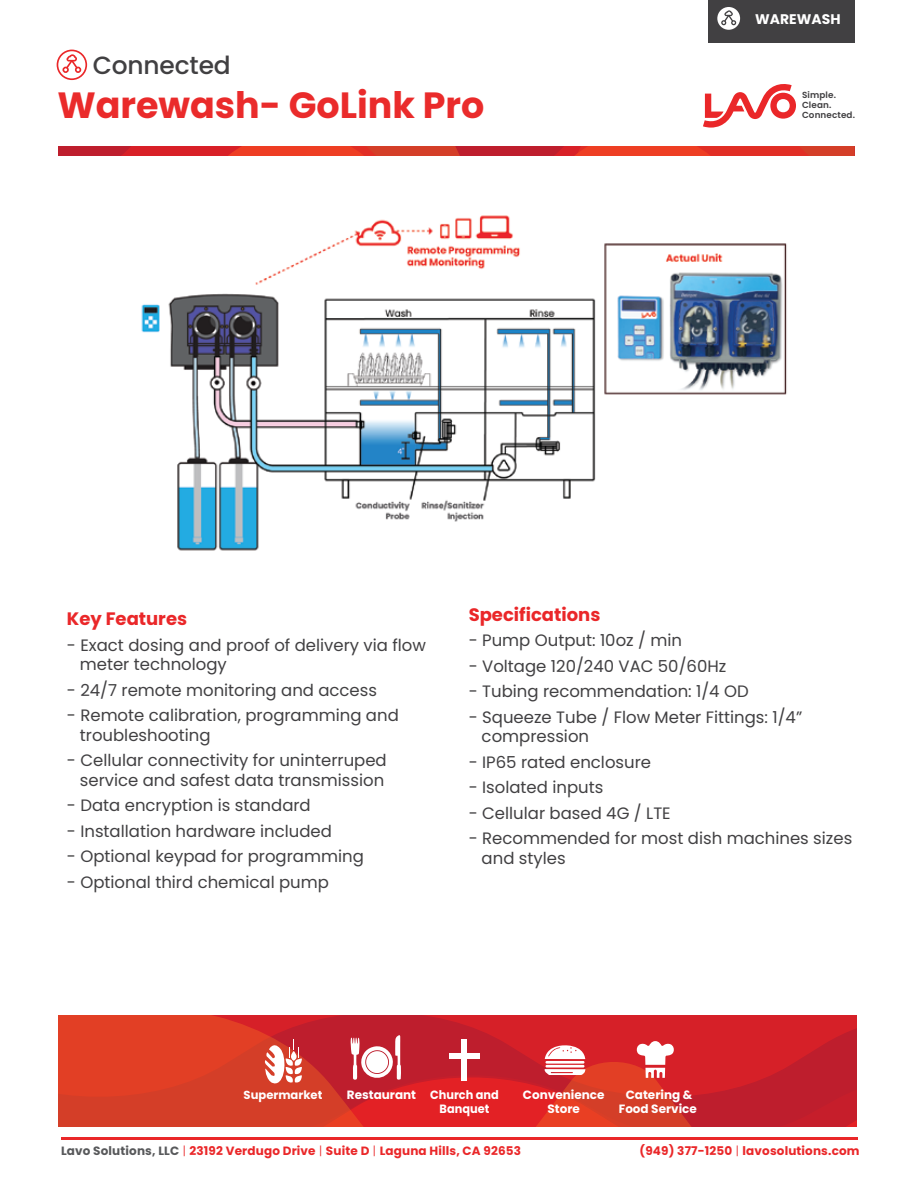
<style>
.page{position:relative;width:918px;height:1188px;background:#fff}
.page>*{position:absolute;margin:0;border:0;box-sizing:border-box;transform-origin:0 0}
.t1{font:700 36.45px "Poppins";color:#ea2b2b}
.t2{font:500 24.9px "Poppins";letter-spacing:-.005em;color:#414042}
.t3{font:700 18px "Poppins";color:#ea2729}
.t4{font:16.5px/19.5px "Poppins";color:#414042}
.t5{font:700 13.95px "Poppins";color:#fff}
.t6{font:700 12px "Poppins";letter-spacing:.01em;color:#ea2729}
.t7{font:700 12px/14.4px "Poppins";color:#fff;text-align:center}
.t8{font:700 11.7px "Poppins";color:#fff}
.t9{font:600 8.85px/9.9px "Poppins";letter-spacing:.01em;color:#414042}
.s1{color:#58595b}
.s2{font-weight:300}
</style>
<div class="page">
<hr style="left:61px;top:1137px;width:797px;height:2px;background:#ea2729">
<img style="left:141px;top:215px;width:646px;height:336px">
<div style="left:708px;top:0;width:147px;height:43px;background:#414042"></div>
<svg style="left:58px;top:146px;width:797px;height:9px;background:#d92f26"></svg>
<svg style="left:703px;top:84px;width:93px;height:44px"></svg>
<div style="left:57px;top:50px;width:30px;height:30px;border:2px solid #ea2729;border-radius:50%"></div>
<div style="left:62px;top:67px;width:7px;height:6px;border:2px solid #ea2729;border-radius:50%"></div>
<svg style="left:65px;top:54px;width:16px;height:19px"></svg>
<svg style="left:717px;top:7px;width:23px;height:23px"></svg>
<svg style="left:721px;top:10px;width:15px;height:15px"></svg>
<svg style="left:58px;top:1015px;width:111px;height:112px;background:#dd3e25"></svg>
<svg style="left:169px;top:1015px;width:687px;height:112px;background:#d33232"></svg>
<div style="left:461px;top:1039px;width:5px;height:41px;background:#fff"></div>
<div style="left:449px;top:1053px;width:31px;height:6px;background:#fff"></div>
<h2 class="t2" style="left:93px;top:51px;width:140px">Connected</h2>
<h1 class="t1" style="left:57px;top:84px;width:429px">Warewash- GoLink Pro</h1>
<p class="t5" style="left:755px;top:11px;width:87px">WAREWASH</p>
<p class="t9" style="left:802px;top:90px;width:35px">Simple.<br>Clean.</p>
<p class="t9" style="left:802px;top:110px;width:54px">Connected.</p>
<p class="t3" style="left:67px;top:609px;width:122px">Key Features</p>
<p class="t4" style="left:80px;top:635px;width:348px;text-indent:-13px">- Exact dosing and proof of delivery via flow meter technology</p>
<p class="t4" style="left:67px;top:680px;width:312px">- 24/7 remote monitoring and access</p>
<p class="t4" style="left:80px;top:706px;width:320px;text-indent:-13px">- Remote calibration, programming and troubleshooting</p>
<p class="t4" style="left:67px;top:751px;width:321px;text-align:right">- Cellular connectivity for uninterruped service and safest data transmission</p>
<p class="t4" style="left:67px;top:796px;width:245px">- Data encryption is standard</p>
<p class="t4" style="left:67px;top:821px;width:267px">- Installation hardware included</p>
<p class="t4" style="left:67px;top:847px;width:298px">- Optional keypad for programming</p>
<p class="t4" style="left:67px;top:872px;width:264px">- Optional third chemical pump</p>
<p class="t3" style="left:469px;top:604px;width:133px">Specifications</p>
<p class="t4" style="left:469px;top:631px;width:215px">- Pump Output: 10oz / min</p>
<p class="t4" style="left:469px;top:656px;width:259px">- Voltage 120/240 VAC 50/60Hz</p>
<p class="t4" style="left:469px;top:682px;width:282px">- Tubing recommendation: 1/4 OD</p>
<p class="t4" style="left:482px;top:707px;width:322px;text-indent:-13px">- Squeeze Tube / Flow Meter Fittings: 1/4” compression</p>
<p class="t4" style="left:469px;top:752px;width:184px">- IP65 rated enclosure</p>
<p class="t4" style="left:469px;top:778px;width:136px">- Isolated inputs</p>
<p class="t4" style="left:469px;top:803px;width:204px">- Cellular based 4G / LTE</p>
<p class="t4" style="left:482px;top:829px;width:372px;text-indent:-13px">- Recommended for most dish machines sizes and styles</p>
<p class="t7" style="left:593px;top:1081px;width:99px">Linen &amp; Uniform</p>
<p class="t7" style="left:523px;top:1088px;width:83px">Convenience<br>Store</p>
<p class="t8" style="left:244px;top:1088px;width:80px">Supermarket</p>
<p class="t7" style="left:619px;top:1088px;width:80px">Catering &amp;<br>Food Service</p>
<p class="t7" style="left:440px;top:1088px;width:61px;line-height:13.6px;text-align:left;text-indent:-93px">Restaurant Church and<br>Banquet</p>
<p class="t6" style="left:61px;top:1144px;width:462px"><span class="s1">Lavo Solutions, LLC</span> <span class="s2">|</span> 23192 Verdugo Drive <span class="s2">|</span> Suite D <span class="s2">|</span> Laguna Hills, CA 92653</p>
<p class="t6" style="left:640px;top:1144px;width:222px">(949) 377-1250 <span class="s2">|</span> lavosolutions.com</p>
</div>
